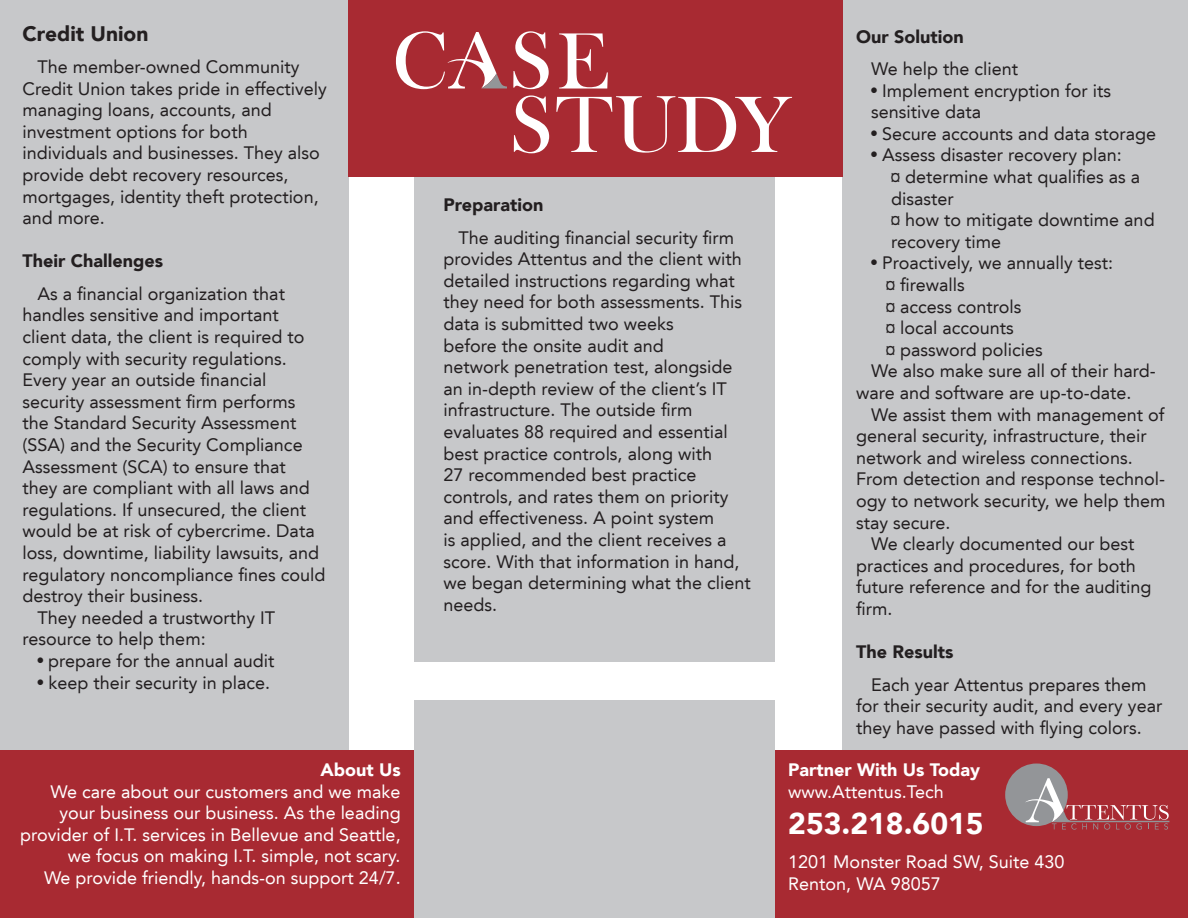
<style>
.page{position:relative;width:1188px;height:918px;background:#fff}
.page>*{position:absolute;margin:0;border:0;box-sizing:border-box;transform-origin:0 0}
.t1{font:900 30px "Avenir LT Std";color:#fff}
.t2{font:900 21px "Avenir LT Std";color:#231f20}
.t3{font:18px/21.6px "Avenir LT";color:#231f20}
.t4{font:18px/21.6px "Avenir LT";color:#fff;text-align:right}
.t5{font:900 18px "Avenir LT Std";color:#231f20}
.t6{font:900 18px "Avenir LT Std";color:#fff}
.s1{font-family:"Helvetica";font-stretch:condensed}
</style>
<div class="page">
<div style="left:414px;top:148px;width:361px;height:514px;background:#c7c8ca"></div>
<div style="left:842px;top:0;width:346px;height:918px;background:#c7c8ca"></div>
<div style="left:0;top:0;width:348px;height:918px;background:#c7c8ca"></div>
<div style="left:0;top:751px;width:1188px;height:167px;background:#a82a32"></div>
<div style="left:414px;top:701px;width:361px;height:217px;background:#c7c8ca"></div>
<div style="left:348px;top:0;width:494px;height:177px;background:#a82a32"></div>
<svg style="left:514px;top:95px;width:35px;height:58px"></svg>
<svg style="left:556px;top:96px;width:236px;height:57px"></svg>
<svg style="left:559px;top:33px;width:49px;height:56px"></svg>
<svg style="left:396px;top:31px;width:111px;height:58px"></svg>
<svg style="left:513px;top:31px;width:36px;height:58px"></svg>
<div style="left:1005px;top:764px;width:63px;height:62px;background:#939598;border-radius:50%"></div>
<svg style="left:1025px;top:778px;width:144px;height:52px"></svg>
<p class="t2" style="left:23px;top:21px;width:128px">Credit Union</p>
<p class="t3" style="left:23px;top:56px;width:306px;text-indent:15px">The member-owned Community<br>Credit Union takes pride in effectively managing loans, accounts, and investment options for both individuals and businesses. They also provide debt recovery resources, mortgages, identity theft protection, and more.</p>
<p class="t5" style="left:23px;top:250px;width:142px">Their Challenges</p>
<p class="t3" style="left:38px;top:283px;width:249px">As a financial organization that</p>
<p class="t3" style="left:23px;top:305px;width:258px">handles sensitive and important</p>
<p class="t3" style="left:23px;top:326px;width:284px">client data, the client is required to</p>
<p class="t3" style="left:23px;top:348px;width:266px">comply with security regulations.</p>
<p class="t3" style="left:23px;top:369px;width:245px">Every year an outside financial</p>
<p class="t3" style="left:23px;top:391px;width:275px">security assessment firm performs</p>
<p class="t3" style="left:23px;top:413px;width:275px">the Standard Security Assessment</p>
<p class="t3" style="left:23px;top:434px;width:282px">(SSA) and the Security Compliance</p>
<p class="t3" style="left:23px;top:456px;width:265px">Assessment (SCA) to ensure that</p>
<p class="t3" style="left:23px;top:477px;width:289px">they are compliant with all laws and</p>
<p class="t3" style="left:23px;top:499px;width:285px">regulations. If unsecured, the client</p>
<p class="t3" style="left:23px;top:521px;width:294px">would be at risk of cybercrime. Data</p>
<p class="t3" style="left:23px;top:542px;width:298px">loss, downtime, liability lawsuits, and</p>
<p class="t3" style="left:23px;top:564px;width:304px">regulatory noncompliance fines could</p>
<p class="t3" style="left:23px;top:585px;width:182px">destroy their business.</p>
<p class="t3" style="left:38px;top:607px;width:239px">They needed a trustworthy IT</p>
<p class="t3" style="left:23px;top:629px;width:185px">resource to help them:</p>
<p class="t3" style="left:38px;top:650px;width:238px"><span class="s1">•</span> prepare for the annual audit</p>
<p class="t3" style="left:38px;top:672px;width:234px"><span class="s1">•</span> keep their security in place.</p>
<p class="t6" style="left:320px;top:759px;width:82px">About Us</p>
<p class="t4" style="left:20px;top:781px;width:382px">We care about our customers and we make your business our business. As the leading provider of I.T. services in Bellevue and Seattle, we focus on making I.T. simple, not scary.<br>We provide friendly, hands-on support 24/7.</p>
<p class="t5" style="left:444px;top:194px;width:101px">Preparation</p>
<p class="t3" style="left:444px;top:227px;width:309px;text-indent:15px">The auditing financial security firm provides Attentus and the client with detailed instructions regarding what they need for both assessments. This data is submitted two weeks<br>before the onsite audit and<br>network penetration test, alongside an in-depth review of the client’s IT infrastructure. The outside firm evaluates 88 required and essential best practice controls, along with<br>27 recommended best practice controls, and rates them on priority and effectiveness. A point system<br>is applied, and the client receives a score. With that information in hand, we began determining what the client needs.</p>
<p class="t5" style="left:856px;top:25px;width:109px">Our Solution</p>
<p class="t3" style="left:871px;top:58px;width:148px">We help the client</p>
<p class="t3" style="left:871px;top:80px;width:242px"><span class="s1">•</span> Implement encryption for its sensitive data</p>
<p class="t3" style="left:871px;top:123px;width:286px"><span class="s1">•</span> Secure accounts and data storage</p>
<p class="t3" style="left:891px;top:144px;width:265px;text-indent:-20px"><span class="s1">•</span> Assess disaster recovery plan:<br><span class="s1">¤</span> determine what qualifies as a disaster<br><span class="s1">¤</span> how to mitigate downtime and recovery time</p>
<p class="t3" style="left:871px;top:252px;width:244px"><span class="s1">•</span> Proactively, we annually test:</p>
<p class="t3" style="left:886px;top:274px;width:80px"><span class="s1">¤</span> firewalls</p>
<p class="t3" style="left:886px;top:296px;width:137px"><span class="s1">¤</span> access controls</p>
<p class="t3" style="left:886px;top:317px;width:129px"><span class="s1">¤</span> local accounts</p>
<p class="t3" style="left:886px;top:339px;width:158px"><span class="s1">¤</span> password policies</p>
<p class="t3" style="left:871px;top:360px;width:286px">We also make sure all of their hard-</p>
<p class="t3" style="left:856px;top:382px;width:277px">ware and software are up-to-date.</p>
<p class="t3" style="left:871px;top:404px;width:295px">We assist them with management of</p>
<p class="t3" style="left:856px;top:425px;width:292px">general security, infrastructure, their</p>
<p class="t3" style="left:856px;top:447px;width:278px">network and wireless connections.</p>
<p class="t3" style="left:856px;top:468px;width:310px">From detection and response technol-</p>
<p class="t3" style="left:856px;top:490px;width:311px">ogy to network security, we help them</p>
<p class="t3" style="left:856px;top:512px;width:96px">stay secure.</p>
<p class="t3" style="left:871px;top:533px;width:265px">We clearly documented our best</p>
<p class="t3" style="left:856px;top:555px;width:281px">practices and procedures, for both</p>
<p class="t3" style="left:856px;top:576px;width:297px">future reference and for the auditing</p>
<p class="t3" style="left:856px;top:598px;width:38px">firm.</p>
<p class="t5" style="left:856px;top:641px;width:99px">The Results</p>
<p class="t3" style="left:856px;top:674px;width:308px;text-indent:15px">Each year Attentus prepares them for their security audit, and every year they have passed with flying colors.</p>
<p class="t6" style="left:788px;top:759px;width:193px">Partner With Us Today</p>
<p class="t4" style="left:788px;top:781px;width:157px">www.Attentus.Tech</p>
<h1 class="t1" style="left:788px;top:805px;width:197px">253.218.6015</h1>
<p class="t4" style="left:788px;top:851px;width:278px;text-align:left">1201 Monster Road SW, Suite 430<br>Renton, WA 98057</p>
</div>
